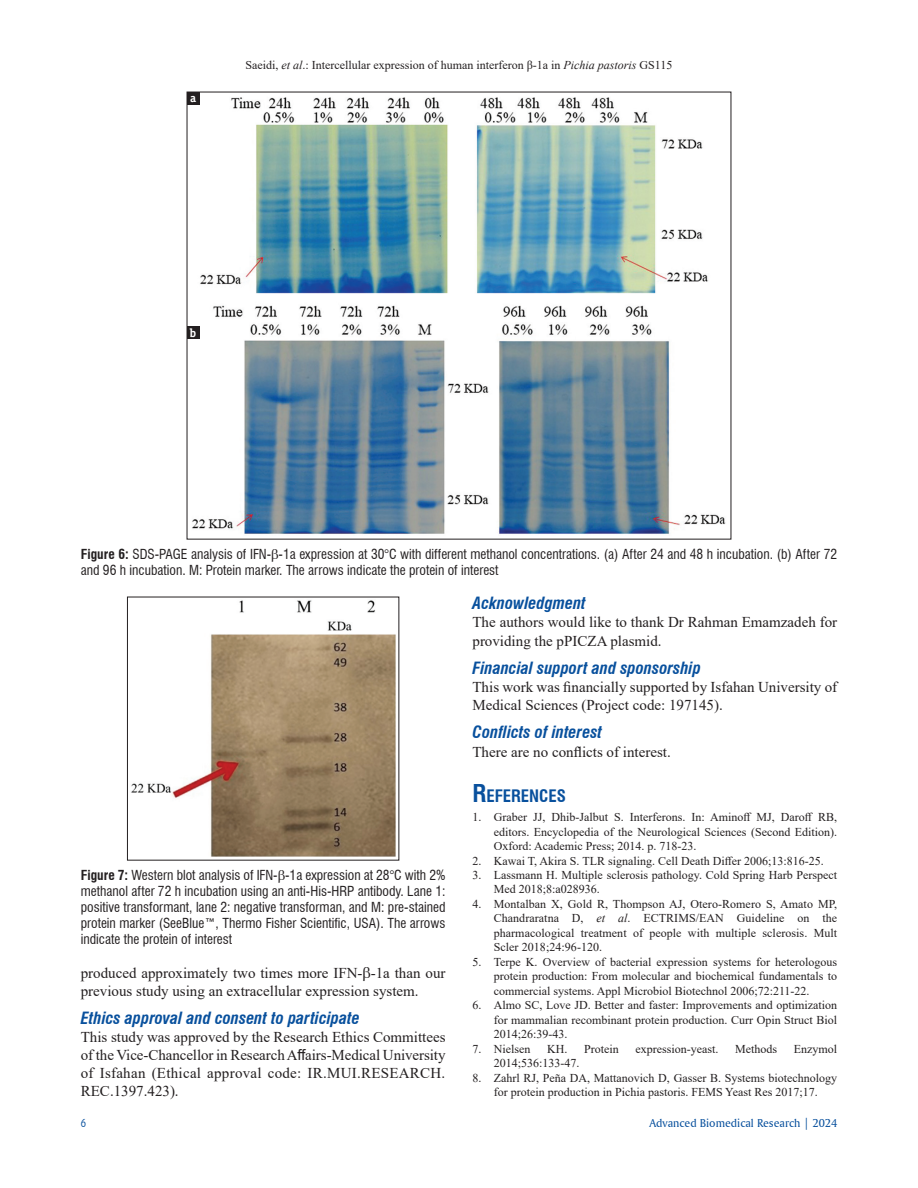
<style>
.page{position:relative;width:918px;height:1188px;background:#fff}
.page>*{position:absolute;margin:0;border:0;box-sizing:border-box;transform-origin:0 0}
.t1{font:700 condensed 16.8px "Swiss 721 BT";color:#08509d}
.t2{font:italic 700 condensed 16.5px "Swiss 721 BT";color:#08509d}
.TX{font:15px/18px "Times New Roman";color:#231f20}
.FGC{font:condensed 13.5px/16.2px "Swiss 721 BT";color:#231f20;text-align:justify}
.REF{font:12px/14.5px "Times New Roman";color:#231f20;text-align:justify}
.t3{font:12px "Amerigo BT Roman A";color:#08509d}
.LABEL{font:700 12px "Officina Serif";color:#fff}
.t4{font:12px "Bell Centennial BT Address";color:#08509d}
.s1{font-style:italic}
.s2{font-weight:700}
.s3{font-family:"Arial"}
.s4{font-size:24px}
</style>
<div class="page">
<img style="left:131px;top:600px;width:265px;height:257px">
<img style="left:192px;top:97px;width:534px;height:437px">
<div style="left:187px;top:92px;width:13px;height:13px;background:#231f20"></div>
<div style="left:187px;top:326px;width:13px;height:13px;background:#231f20"></div>
<p class="LABEL" style="left:190px;top:91px;width:8px">a</p>
<p class="REF" style="left:246px;top:57px;width:428px">Saeidi, <span class="s1">et al</span>.: Intercellular expression of human interferon β‑1a in <span class="s1">Pichia pastoris</span> GS115</p>
<p class="LABEL" style="left:190px;top:325px;width:8px">b</p>
<p class="FGC" style="left:81px;top:546px;width:758px"><span class="s2">Figure 6:</span> SDS‑PAGE analysis of IFN‑ ‑1a expression at 30°C with different methanol concentrations. (a) After 24 and 48 h incubation. (b) After 72 and 96 h incubation. M: Protein marker. The arrows indicate the protein of interest</p>
<p class="FGC" style="left:81px;top:867px;width:366px"><span class="s2">Figure 7:</span> Western blot analysis of IFN‑ ‑1a expression at 28°C with 2% methanol after 72 h incubation using an anti‑His‑HRP antibody. Lane 1: positive transformant, lane 2: negative transforman, and M: pre‑stained protein marker (SeeBlue™, Thermo Fisher Scientific, USA). The arrows indicate the protein of interest</p>
<p class="TX" style="left:81px;top:963px;width:366px">produced approximately two times more IFN‑ ‑1a than our previous study using an extracellular expression system.</p>
<h2 class="t2" style="left:81px;top:1008px;width:280px">Ethics approval and consent to participate</h2>
<p class="TX" style="left:81px;top:1028px;width:366px;text-align:justify">This study was approved by the Research Ethics Committees of the Vice‑Chancellor in Research A<span class="s3">ff</span>airs‑Medical University of Isfahan (Ethical approval code: IR.MUI.RESEARCH.<br>REC.1397.423).</p>
<h2 class="t2" style="left:472px;top:593px;width:115px">Acknowledgment</h2>
<p class="TX" style="left:472px;top:613px;width:366px">The authors would like to thank Dr Rahman Emamzadeh for providing the pPICZA plasmid.</p>
<h2 class="t2" style="left:472px;top:658px;width:230px">Financial support and sponsorship</h2>
<p class="TX" style="left:472px;top:677px;width:366px">This work was financially supported by Isfahan University of<br>Medical Sciences (Project code: 197145).</p>
<h2 class="t2" style="left:472px;top:723px;width:131px">Conflicts of interest</h2>
<p class="TX" style="left:472px;top:742px;width:200px">There are no conflicts of interest.</p>
<h1 class="t1" style="left:472px;top:786px;width:95px"><span class="s4">R</span>EFERENCES</h1>
<p class="REF" style="left:494px;top:809px;width:345px;text-indent:-21px">1. Graber JJ, Dhib‑Jalbut S. Interferons. In: Aminoff MJ, Daroff RB, editors. Encyclopedia of the Neurological Sciences (Second Edition).<br>Oxford: Academic Press; 2014. p. 718‑23.</p>
<p class="REF" style="left:472px;top:853px;width:353px">2. Kawai T, Akira S. TLR signaling. Cell Death Differ 2006;13:816‑25.</p>
<p class="REF" style="left:494px;top:867px;width:345px;text-indent:-21px">3. Lassmann H. Multiple sclerosis pathology. Cold Spring Harb Perspect<br>Med 2018;8:a028936.</p>
<p class="REF" style="left:494px;top:896px;width:345px;text-indent:-21px">4. Montalban X, Gold R, Thompson AJ, Otero‑Romero S, Amato MP, Chandraratna D, <span class="s1">et al</span>. ECTRIMS/EAN Guideline on the pharmacological treatment of people with multiple sclerosis. Mult Scler 2018;24:96‑120.</p>
<p class="REF" style="left:494px;top:954px;width:345px;text-indent:-21px">5. Terpe K. Overview of bacterial expression systems for heterologous protein production: From molecular and biochemical fundamentals to commercial systems. Appl Microbiol Biotechnol 2006;72:211‑22.</p>
<p class="REF" style="left:494px;top:998px;width:345px;text-indent:-21px">6. Almo SC, Love JD. Better and faster: Improvements and optimization for mammalian recombinant protein production. Curr Opin Struct Biol 2014;26:39‑43.</p>
<p class="REF" style="left:472px;top:1041px;width:59px">7. Nielsen</p>
<p class="REF" style="left:547px;top:1041px;width:73px">KH. Protein</p>
<p class="REF" style="left:635px;top:1041px;width:84px">expression‑yeast.</p>
<p class="REF" style="left:735px;top:1041px;width:43px">Methods</p>
<p class="REF" style="left:794px;top:1041px;width:45px">Enzymol</p>
<p class="REF" style="left:494px;top:1056px;width:87px">2014;536:133‑47.</p>
<p class="REF" style="left:472px;top:1070px;width:366px;text-align:center">8. Zahrl RJ, Peña DA, Mattanovich D, Gasser B. Systems biotechnology for protein production in Pichia pastoris. FEMS Yeast Res 2017;17.</p>
<p class="t4" style="left:81px;top:1116px;width:7px">6</p>
<p class="t3" style="left:649px;top:1116px;width:189px">Advanced Biomedical Research | 2024</p>
</div>
